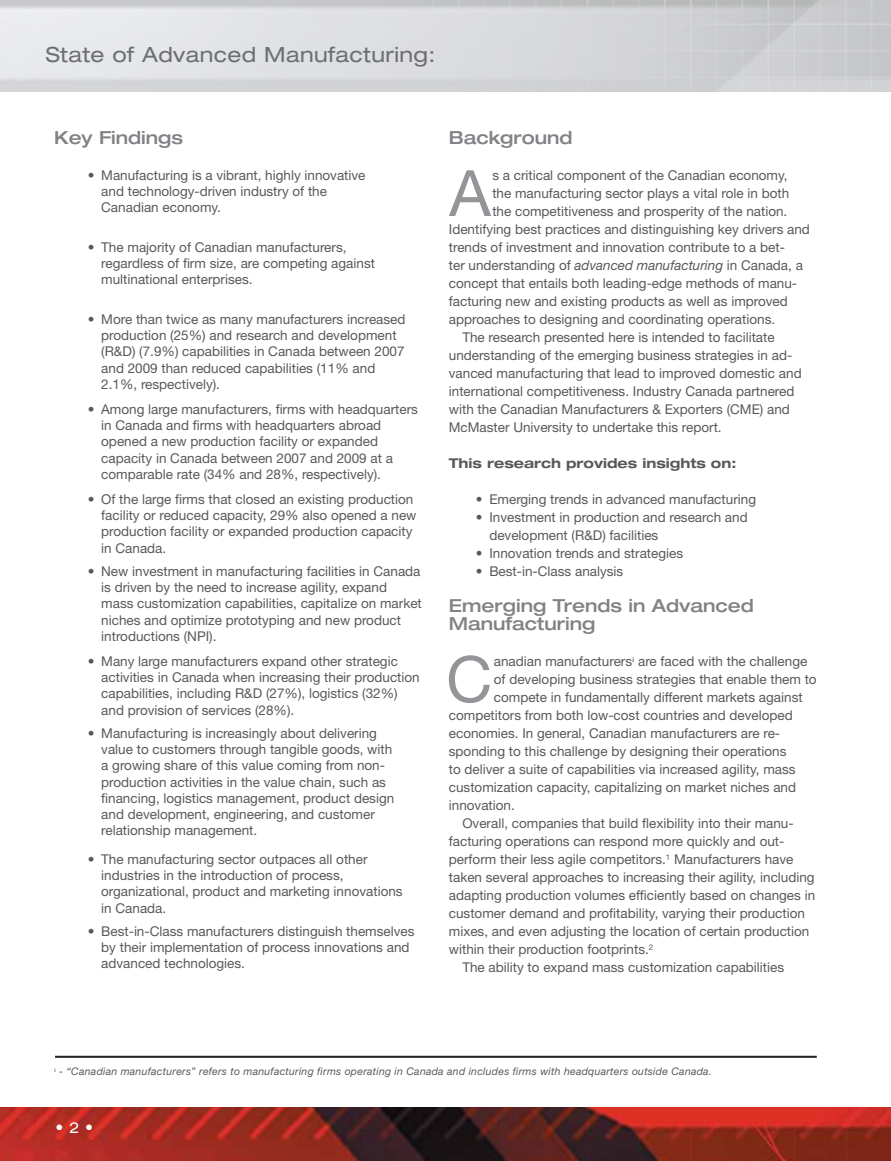
<style>
.page{position:relative;width:891px;height:1161px;background:#fff}
.page>*{position:absolute;margin:0;border:0;box-sizing:border-box;transform-origin:0 0}
.t1{font:63.9px "Helvetica Neue LT Std";color:#939598}
.t2{font:expanded 21px "Helvetica Neue LT Std";letter-spacing:.02em;color:#6d6e71}
.t3{font:500 expanded 18px/18px "Helvetica Neue LT Std";color:#808285}
.t4{font:500 15px "Futura Std";color:#fff}
.t5{font:13.5px/16.2px "Helvetica Neue LT Std";color:#58595b}
.t6{font:700 expanded 13.5px "Helvetica Neue LT Std";color:#58595b}
.t7{font:italic 10.5px "Helvetica Neue LT Std";letter-spacing:.025em;color:#58595b}
.s1{font-style:italic}
.s2{font-family:"Helvetica Neue LT Std";font-weight:400;font-stretch:expanded}
</style>
<div class="page">
<img style="left:0;top:1107px;width:891px;height:54px">
<hr style="left:55px;top:1056px;width:762px;height:1px;background:#000">
<hr style="left:55px;top:1057px;width:762px;height:1px;background:#000">
<h2 class="t2" style="left:46px;top:42px;width:391px">State of Advanced Manufacturing:</h2>
<h3 class="t3" style="left:54px;top:128px;width:131px">Key Findings</h3>
<p class="t5" style="left:101px;top:167px;width:266px;text-indent:-14px">• Manufacturing is a vibrant, highly innovative and technology-driven industry of the<br>Canadian economy.</p>
<p class="t5" style="left:101px;top:239px;width:275px;text-indent:-14px">• The majority of Canadian manufacturers, regardless of firm size, are competing against multinational enterprises.</p>
<p class="t5" style="left:101px;top:311px;width:306px;text-indent:-14px">• More than twice as many manufacturers increased production (25%) and research and development (R&amp;D) (7.9%) capabilities in Canada between 2007 and 2009 than reduced capabilities (11% and 2.1%, respectively).</p>
<p class="t5" style="left:101px;top:401px;width:318px;text-indent:-14px">• Among large manufacturers, firms with headquarters in Canada and firms with headquarters abroad opened a new production facility or expanded capacity in Canada between 2007 and 2009 at a comparable rate (34% and 28%, respectively).</p>
<p class="t5" style="left:101px;top:491px;width:317px;text-indent:-14px">• Of the large firms that closed an existing production facility or reduced capacity, 29% also opened a new production facility or expanded production capacity in Canada.</p>
<p class="t5" style="left:101px;top:563px;width:322px;text-indent:-14px">• New investment in manufacturing facilities in Canada is driven by the need to increase agility, expand mass customization capabilities, capitalize on market niches and optimize prototyping and new product introductions (NPI).</p>
<p class="t5" style="left:101px;top:653px;width:320px;text-indent:-14px">• Many large manufacturers expand other strategic activities in Canada when increasing their production capabilities, including R&amp;D (27%), logistics (32%) and provision of services (28%).</p>
<p class="t5" style="left:101px;top:725px;width:295px;text-indent:-14px">• Manufacturing is increasingly about delivering value to customers through tangible goods, with a growing share of this value coming from non&shy;production activities in the value chain, such as financing, logistics management, product design and development, engineering, and customer relationship management.</p>
<p class="t5" style="left:101px;top:851px;width:303px;text-indent:-14px">• The manufacturing sector outpaces all other industries in the introduction of process, organizational, product and marketing innovations in Canada.</p>
<p class="t5" style="left:101px;top:923px;width:315px;text-indent:-14px">• Best-in-Class manufacturers distinguish themselves by their implementation of process innovations and advanced technologies.</p>
<h3 class="t3" style="left:449px;top:128px;width:125px">Background</h3>
<h1 class="t1" style="left:449px;top:155px;width:43px">A</h1>
<p class="t5" style="left:492px;top:167px;width:297px">s a critical component of the Canadian economy,</p>
<p class="t5" style="left:492px;top:185px;width:299px">the manufacturing sector plays a vital role in both</p>
<p class="t5" style="left:492px;top:203px;width:297px">the competitiveness and prosperity of the nation.</p>
<p class="t5" style="left:449px;top:221px;width:363px">Identifying best practices and distinguishing key drivers and</p>
<p class="t5" style="left:449px;top:239px;width:338px">trends of investment and innovation contribute to a bet-</p>
<p class="t5" style="left:449px;top:257px;width:356px">ter understanding of <span class="s1">advanced manufacturing</span> in Canada, a</p>
<p class="t5" style="left:449px;top:275px;width:350px">concept that entails both leading-edge methods of manu-</p>
<p class="t5" style="left:449px;top:293px;width:341px">facturing new and existing products as well as improved</p>
<p class="t5" style="left:449px;top:311px;width:328px">approaches to designing and coordinating operations.</p>
<p class="t5" style="left:462px;top:329px;width:314px">The research presented here is intended to facilitate</p>
<p class="t5" style="left:449px;top:347px;width:345px">understanding of the emerging business strategies in ad-</p>
<p class="t5" style="left:449px;top:365px;width:354px">vanced manufacturing that lead to improved domestic and</p>
<p class="t5" style="left:449px;top:383px;width:347px">international competitiveness. Industry Canada partnered</p>
<p class="t5" style="left:449px;top:401px;width:343px">with the Canadian Manufacturers &amp; Exporters (CME) and</p>
<p class="t5" style="left:449px;top:419px;width:274px">McMaster University to undertake this report.</p>
<p class="t6" style="left:449px;top:455px;width:289px">This research provides insights on:</p>
<p class="t5" style="left:476px;top:491px;width:282px">• Emerging trends in advanced manufacturing</p>
<p class="t5" style="left:489px;top:508px;width:260px;line-height:18px;text-indent:-14px">• Investment in production and research and development (R&amp;D) facilities</p>
<p class="t5" style="left:476px;top:545px;width:209px">• Innovation trends and strategies</p>
<p class="t5" style="left:476px;top:563px;width:149px">• Best-in-Class analysis</p>
<h3 class="t3" style="left:449px;top:596px;width:307px">Emerging Trends in Advanced<br>Manufacturing</h3>
<h1 class="t1" style="left:446px;top:641px;width:48px">C</h1>
<p class="t5" style="left:494px;top:653px;width:315px">anadian manufacturers<sup>i</sup> are faced with the challenge</p>
<p class="t5" style="left:494px;top:671px;width:324px">of developing business strategies that enable them to</p>
<p class="t5" style="left:494px;top:689px;width:310px">compete in fundamentally different markets against</p>
<p class="t5" style="left:449px;top:707px;width:345px">competitors from both low-cost countries and developed</p>
<p class="t5" style="left:449px;top:725px;width:333px">economies. In general, Canadian manufacturers are re-</p>
<p class="t5" style="left:449px;top:743px;width:339px">sponding to this challenge by designing their operations</p>
<p class="t5" style="left:449px;top:761px;width:348px">to deliver a suite of capabilities via increased agility, mass</p>
<p class="t5" style="left:449px;top:779px;width:349px">customization capacity, capitalizing on market niches and</p>
<p class="t5" style="left:449px;top:797px;width:68px">innovation.</p>
<p class="t5" style="left:462px;top:815px;width:333px">Overall, companies that build flexibility into their manu-</p>
<p class="t5" style="left:449px;top:833px;width:337px">facturing operations can respond more quickly and out-</p>
<p class="t5" style="left:449px;top:851px;width:346px">perform their less agile competitors.<sup>1</sup> Manufacturers have</p>
<p class="t5" style="left:449px;top:869px;width:367px">taken several approaches to increasing their agility, including</p>
<p class="t5" style="left:449px;top:887px;width:368px">adapting production volumes efficiently based on changes in</p>
<p class="t5" style="left:449px;top:905px;width:358px">customer demand and profitability, varying their production</p>
<p class="t5" style="left:449px;top:923px;width:362px">mixes, and even adjusting the location of certain production</p>
<p class="t5" style="left:449px;top:941px;width:206px">within their production footprints.<sup>2</sup></p>
<p class="t5" style="left:462px;top:959px;width:323px">The ability to expand mass customization capabilities</p>
<p class="t7" style="left:54px;top:1065px;width:659px"><sup>i</sup> - “Canadian manufacturers” refers to manufacturing firms operating in Canada and includes firms with headquarters outside Canada.</p>
<p class="t4" style="left:55px;top:1118px;width:40px">• <span class="s2">2</span> •</p>
</div>
